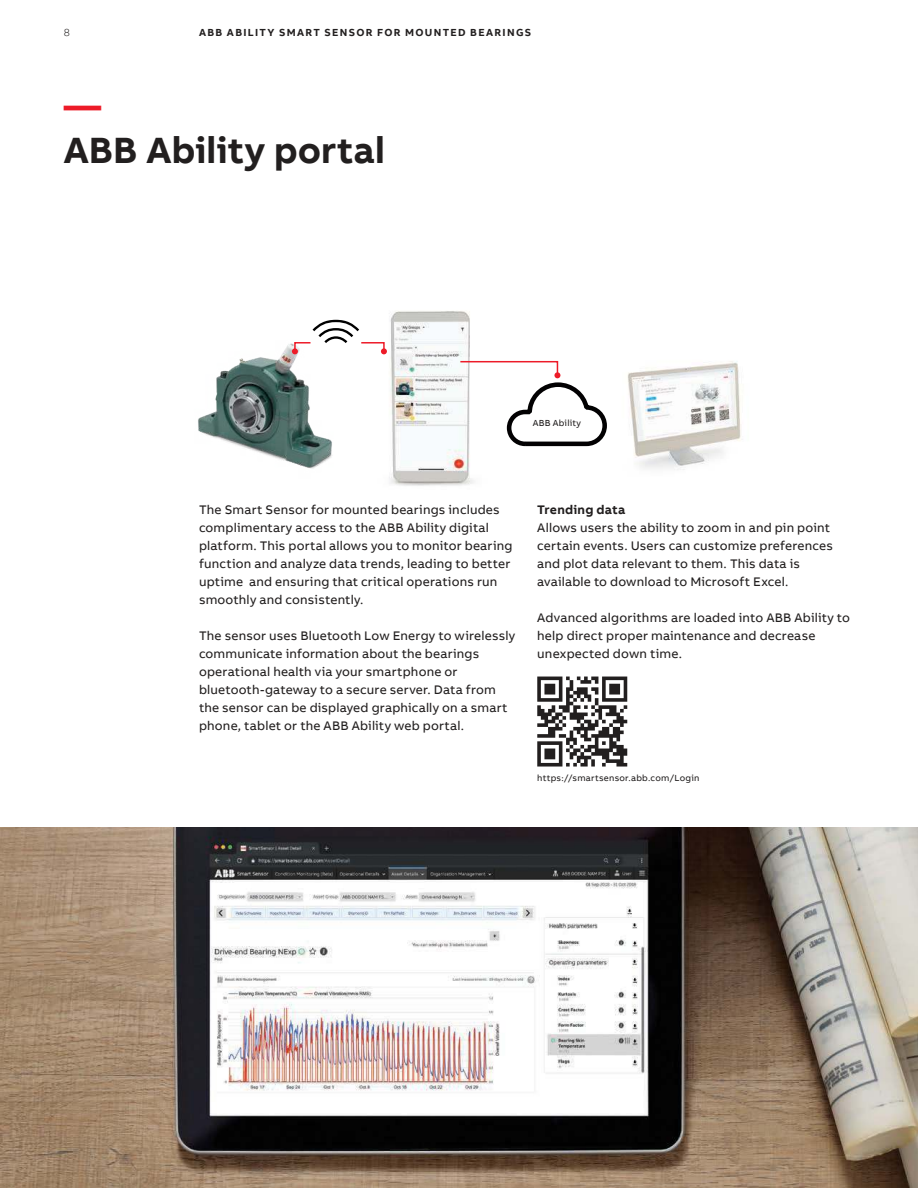
<style>
.page{position:relative;width:918px;height:1188px;background:#fff}
.page>*{position:absolute;margin:0;border:0;box-sizing:border-box;transform-origin:0 0}
.t1{font:700 37.5px "AB Bvoice";letter-spacing:.005em;color:#221f1f}
.t2{font:700 37.5px "AB Bvoice";color:#ed1b28}
.t3{font:12.75px/18px "AB Bvoice";letter-spacing:.015em;color:#221f1f}
.t4{font:700 12.75px "AB Bvoice";letter-spacing:.02em;color:#221f1f}
.t5{font:700 10.5px "AB Bvoice";letter-spacing:.13em;color:#221f1f}
.t6{font:300 10.5px "AB Bvoice";color:#221f1f}
.t7{font:9px "AB Bvoice";letter-spacing:.025em;color:#221f1f}
</style>
<div class="page">
<img style="left:382px;top:311px;width:92px;height:175px">
<img style="left:627px;top:361px;width:114px;height:109px">
<svg style="left:537px;top:677px;width:90px;height:90px"></svg>
<img style="left:0;top:827px;width:918px;height:361px">
<img style="left:198px;top:319px;width:141px;height:150px">
<svg style="left:292px;top:320px;width:95px;height:34px"></svg>
<svg style="left:459px;top:360px;width:148px;height:86px"></svg>
<p class="t6" style="left:64px;top:28px;width:8px">8</p>
<p class="t5" style="left:199px;top:26px;width:334px">ABB ABILITY SMART SENSOR FOR MOUNTED BEARINGS</p>
<h1 class="t2" style="left:64px;top:90px;width:39px">—</h1>
<h1 class="t1" style="left:64px;top:135px;width:323px">ABB Ability portal</h1>
<p class="t7" style="left:533px;top:419px;width:50px">ABB Ability</p>
<p class="t3" style="left:199px;top:501px;width:315px">The Smart Sensor for mounted bearings includes complimentary access to the ABB Ability digital platform. This portal allows you to monitor bearing function and analyze data trends, leading to better uptime and ensuring that critical operations run smoothly and consistently.</p>
<p class="t3" style="left:199px;top:627px;width:318px">The sensor uses Bluetooth Low Energy to wirelessly communicate information about the bearings operational health via your smartphone or bluetooth-gateway to a secure server. Data from the sensor can be displayed graphically on a smart phone, tablet or the ABB Ability web portal.</p>
<p class="t4" style="left:537px;top:504px;width:90px">Trending data</p>
<p class="t3" style="left:537px;top:519px;width:297px">Allows users the ability to zoom in and pin point certain events. Users can customize preferences and plot data relevant to them. This data is available to download to Microsoft Excel.</p>
<p class="t3" style="left:537px;top:609px;width:314px">Advanced algorithms are loaded into ABB Ability to help direct proper maintenance and decrease unexpected down time.</p>
<p class="t7" style="left:537px;top:775px;width:164px">https://smartsensor.abb.com/Login</p>
</div>
